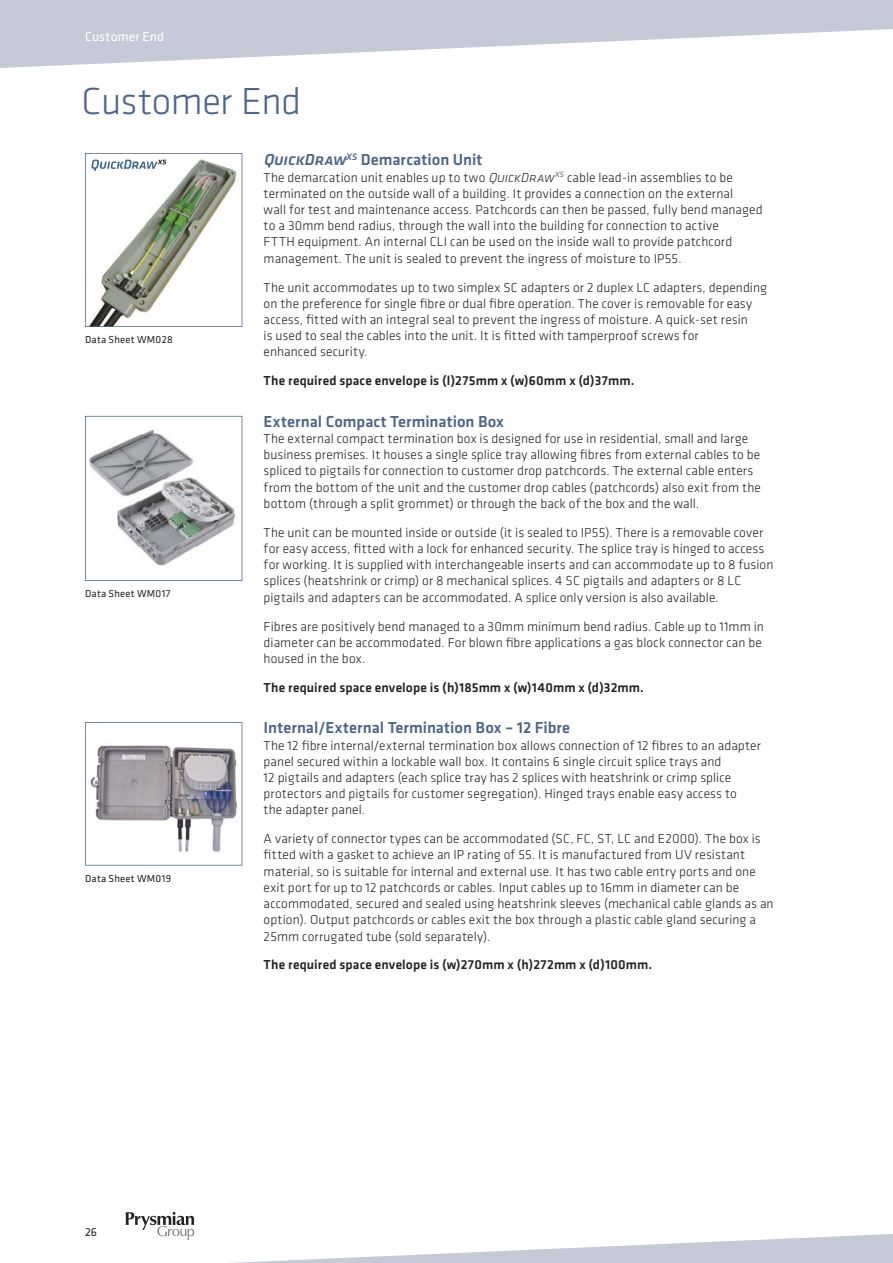
<style>
.page{position:relative;width:893px;height:1263px;background:#fff}
.page>*{position:absolute;margin:0;border:0;box-sizing:border-box;transform-origin:0 0}
.t1{font:300 39px "Klavika";letter-spacing:-.015em;color:#4d6689}
.t2{font:500 16.5px "Klavika";color:#4d6689}
.t3{font:300 13.5px/16.2px "Klavika";letter-spacing:.01em;color:#222221}
.t4{font:500 13.5px "Klavika";letter-spacing:.01em;color:#222221}
.t5{font:13.5px "Klavika";letter-spacing:.01em;color:#fff}
.t6{font:12px "Klavika";color:#222221}
.t7{font:10.5px "Klavika";letter-spacing:.025em;color:#222221}
.s1{font-style:italic}
</style>
<div class="page">
<svg style="left:125px;top:1212px;width:768px;height:51px"></svg>
<svg style="left:126px;top:1212px;width:68px;height:28px"></svg>
<svg style="left:0;top:0;width:893px;height:68px;fill:#c6cad8"></svg>
<svg style="left:85px;top:416px;width:157px;height:165px"></svg>
<svg style="left:85px;top:722px;width:157px;height:143px"></svg>
<svg style="left:85px;top:153px;width:157px;height:174px"></svg>
<p class="t5" style="left:85px;top:32px;width:81px">Customer End</p>
<h1 class="t1" style="left:82px;top:87px;width:221px">Customer End</h1>
<p class="t7" style="left:85px;top:336px;width:89px">Data Sheet WM028</p>
<p class="t7" style="left:85px;top:590px;width:87px">Data Sheet WM017</p>
<p class="t7" style="left:85px;top:874px;width:88px">Data Sheet WM019</p>
<p class="t2" style="left:264px;top:154px;width:220px"><span class="s1">Q</span><span class="s1">uickDraw</span><sup>XS</sup> Demarcation Unit</p>
<p class="t3" style="left:264px;top:170px;width:501px">The demarcation unit enables up to two <span class="s1">Q</span><span class="s1">uickDraw</span><sup>XS</sup> cable lead-in assemblies to be terminated on the outside wall of a building. It provides a connection on the external<br>wall for test and maintenance access. Patchcords can then be passed, fully bend managed to a 30mm bend radius, through the wall into the building for connection to active<br>FTTH equipment. An internal CLI can be used on the inside wall to provide patchcord management. The unit is sealed to prevent the ingress of moisture to IP55.</p>
<p class="t3" style="left:264px;top:280px;width:505px">The unit accommodates up to two simplex SC adapters or 2 duplex LC adapters, depending on the preference for single fibre or dual fibre operation. The cover is removable for easy access, fitted with an integral seal to prevent the ingress of moisture. A quick-set resin<br>is used to seal the cables into the unit. It is fitted with tamperproof screws for<br>enhanced security.</p>
<p class="t4" style="left:264px;top:376px;width:372px">The required space envelope is (l)275mm x (w)60mm x (d)37mm.</p>
<p class="t2" style="left:264px;top:415px;width:242px">External Compact Termination Box</p>
<p class="t3" style="left:264px;top:432px;width:499px">The external compact termination box is designed for use in residential, small and large business premises. It houses a single splice tray allowing fibres from external cables to be spliced to pigtails for connection to customer drop patchcords. The external cable enters from the bottom of the unit and the customer drop cables (patchcords) also exit from the bottom (through a split grommet) or through the back of the box and the wall.</p>
<p class="t3" style="left:264px;top:525px;width:511px">The unit can be mounted inside or outside (it is sealed to IP55). There is a removable cover for easy access, fitted with a lock for enhanced security. The splice tray is hinged to access for working. It is supplied with interchangeable inserts and can accommodate up to 8 fusion splices (heatshrink or crimp) or 8 mechanical splices. 4 SC pigtails and adapters or 8 LC pigtails and adapters can be accommodated. A splice only version is also available.</p>
<p class="t3" style="left:264px;top:619px;width:502px">Fibres are positively bend managed to a 30mm minimum bend radius. Cable up to 11mm in diameter can be accommodated. For blown fibre applications a gas block connector can be housed in the box.</p>
<p class="t4" style="left:264px;top:682px;width:382px">The required space envelope is (h)185mm x (w)140mm x (d)32mm.</p>
<p class="t2" style="left:264px;top:721px;width:308px">Internal/External Termination Box – 12 Fibre</p>
<p class="t3" style="left:264px;top:738px;width:499px">The 12 fibre internal/external termination box allows connection of 12 fibres to an adapter panel secured within a lockable wall box. It contains 6 single circuit splice trays and<br>12 pigtails and adapters (each splice tray has 2 splices with heatshrink or crimp splice protectors and pigtails for customer segregation). Hinged trays enable easy access to<br>the adapter panel.</p>
<p class="t3" style="left:264px;top:832px;width:511px">A variety of connector types can be accommodated (SC, FC, ST, LC and E2000). The box is fitted with a gasket to achieve an IP rating of 55. It is manufactured from UV resistant material, so is suitable for internal and external use. It has two cable entry ports and one exit port for up to 12 patchcords or cables. Input cables up to 16mm in diameter can be accommodated, secured and sealed using heatshrink sleeves (mechanical cable glands as an option). Output patchcords or cables exit the box through a plastic cable gland securing a 25mm corrugated tube (sold separately).</p>
<p class="t4" style="left:264px;top:960px;width:390px">The required space envelope is (w)270mm x (h)272mm x (d)100mm.</p>
<p class="t6" style="left:85px;top:1228px;width:13px">26</p>
</div>
